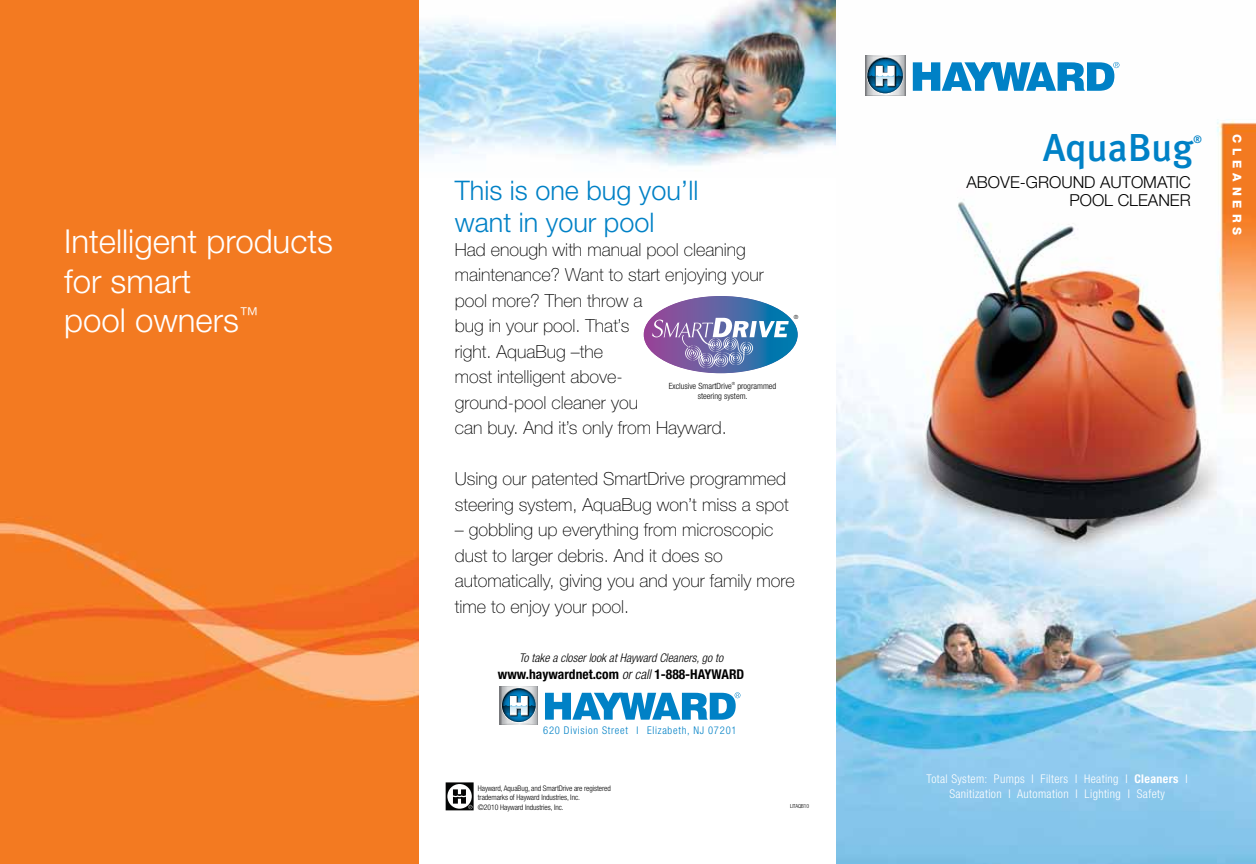
<style>
.page{position:relative;width:1256px;height:864px;background:#fff}
.page>*{position:absolute;margin:0;border:0;box-sizing:border-box;transform-origin:0 0}
.t1{font:500 39px "Meta Plus";color:#0081c6}
.t2{font:300 33px/39.6px "Helvetica Neue";color:#fff}
.t3{font:300 27px/32.4px "Helvetica Neue";color:#0081c6}
.t4{font:100 18px/25.5px "Helvetica Neue";color:#000}
.t5{font:300 16.5px/18px "Helvetica Neue";color:#000;text-align:right}
.t6{font:700 condensed 13.5px "Helvetica Neue";color:#000}
.t7{font:300 condensed 12px/15px "Helvetica Neue";letter-spacing:.03em;color:#fff;text-align:center}
.t8{font:italic 300 condensed 12px "Helvetica Neue";color:#000}
.t9{font:800 12px "Helvetica Neue";letter-spacing:.41em;color:#fff}
.t10{font:300 condensed 10.65px "Helvetica Neue";letter-spacing:.07em;color:#0081c6}
.t11{font:500 10.5px "Meta Plus";color:#0081c6}
.t12{font:300 condensed 8.55px/10.4px "Helvetica Neue";color:#000;text-align:center}
.t13{font:300 condensed 7.65px/9.4px "Helvetica Neue";letter-spacing:-.01em;color:#000}
.t14{font:300 5.7px "Helvetica Neue";color:#000}
.t15{font:300 condensed 5.55px "Helvetica Neue";letter-spacing:-.01em;color:#000}
.s1{font-weight:300;font-style:italic}
.s2{font-weight:700}
</style>
<div class="page">
<img style="left:418px;top:0;width:418px;height:178px">
<img style="left:0;top:0;width:418px;height:864px">
<img style="left:836px;top:63px;width:420px;height:801px">
<svg style="left:446px;top:782px;width:27px;height:28px"></svg>
<img style="left:856px;top:55px;width:59px;height:47px">
<svg style="left:865px;top:56px;width:40px;height:1px"></svg>
<svg style="left:867px;top:58px;width:35px;height:35px"></svg>
<svg style="left:865px;top:66px;width:40px;height:30px"></svg>
<svg style="left:912px;top:62px;width:207px;height:29px"></svg>
<svg style="left:643px;top:296px;width:154px;height:77px"></svg>
<img style="left:499px;top:686px;width:39px;height:39px">
<svg style="left:500px;top:687px;width:38px;height:1px"></svg>
<svg style="left:502px;top:689px;width:33px;height:33px"></svg>
<svg style="left:500px;top:696px;width:38px;height:29px"></svg>
<svg style="left:545px;top:692px;width:195px;height:28px"></svg>
<h2 class="t2" style="left:64px;top:221px;width:270px">Intelligent products for smart<br>pool owners<sup>™</sup></h2>
<h3 class="t3" style="left:455px;top:174px;width:245px">This is one bug you’ll want in your pool</h3>
<p class="t4" style="left:455px;top:236px;width:310px">Had enough with manual pool cleaning maintenance? Want to start enjoying your pool more? Then throw a<br>bug in your pool. That’s<br>right. AquaBug –the<br>most intelligent above-<br>ground-pool cleaner you<br>can buy. And it’s only from Hayward.</p>
<p class="t4" style="left:455px;top:466px;width:335px">Using our patented SmartDrive programmed steering system, AquaBug won’t miss a spot</p>
<p class="t4" style="left:455px;top:517px;width:341px">– gobbling up everything from microscopic dust to larger debris. And it does so automatically, giving you and your family more time to enjoy your pool.</p>
<p class="t14" style="left:794px;top:313px;width:6px">®</p>
<p class="t12" style="left:668px;top:381px;width:109px">Exclusive SmartDrive<sup>®</sup> programmed steering system.</p>
<p class="t8" style="left:519px;top:651px;width:205px">To take a closer look at Hayward Cleaners, go to</p>
<p class="t6" style="left:498px;top:666px;width:248px">www.haywardnet.com <span class="s1">or call</span> 1-888-HAYWARD</p>
<p class="t10" style="left:543px;top:724px;width:195px">620 Division Street I Elizabeth, NJ 07201</p>
<p class="t13" style="left:478px;top:783px;width:134px">Hayward, AquaBug, and SmartDrive are registered trademarks of Hayward Industries, Inc.<br>©2010 Hayward Industries, Inc.</p>
<p class="t15" style="left:790px;top:803px;width:21px">LITAQB10</p>
<h1 class="t1" style="left:1043px;top:125px;width:152px">AquaBug</h1>
<p class="t11" style="left:1193px;top:133px;width:10px">®</p>
<p class="t5" style="left:966px;top:172px;width:226px">Above-Ground Automatic<br>Pool C leaner</p>
<p class="t9" style="left:1244px;top:134px;width:103px;rotate:90deg">CLEANERS</p>
<p class="t7" style="left:926px;top:771px;width:262px">Total System: Pumps I Filters I Heating I <span class="s2">Cleaners</span> I<br>Sanitization I Automation I Lighting I Safety</p>
</div>
